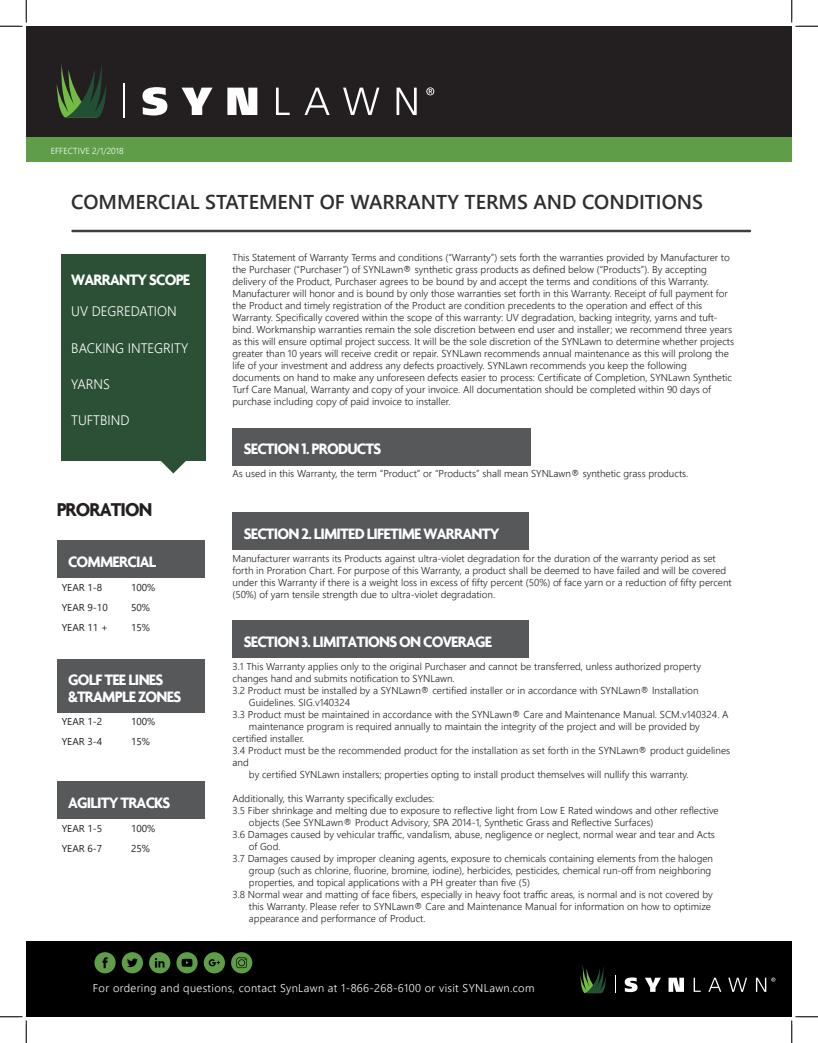
<style>
.page{position:relative;width:818px;height:1043px;background:#fff}
.page>*{position:absolute;margin:0;border:0;box-sizing:border-box;transform-origin:0 0}
.t1{font:20px "Webly Sleek UI Semibold";color:#2e2f2d}
.t2{font:700 20px "Agenda";letter-spacing:-.05em;color:#231f20;scale:.96 1}
.t3{font:700 16.25px/16.2px "Agenda";letter-spacing:-.05em;color:#fff;scale:.96 1}
.t4{font:13.75px "Webly Sleek UI Semilight";color:#fff;scale:.96 1}
.t5{font:11.25px "Webly Sleek UI Semilight";letter-spacing:.03em;color:#fff}
.t6{font:10px/12px "Webly Sleek UI Semilight";color:#231f20}
.Small_Type{font:10px "Segoe UI";color:#231f20}
.t7{font:8.75px "Webly Sleek UI Semilight";color:#fff}
</style>
<div class="page">
<div style="left:26px;top:26px;width:765px;height:111px;background:#231f20"></div>
<div style="left:26px;top:137px;width:765px;height:24px;background:#5f9d48"></div>
<hr style="left:72px;top:230px;width:677px;height:2px;background:#3e3e3f">
<div style="left:26px;top:941px;width:765px;height:75px;background:#000"></div>
<svg style="left:149px;top:952px;width:21px;height:21px"></svg>
<svg style="left:94px;top:952px;width:22px;height:21px"></svg>
<svg style="left:204px;top:952px;width:21px;height:21px"></svg>
<svg style="left:231px;top:952px;width:21px;height:21px"></svg>
<svg style="left:122px;top:952px;width:21px;height:21px"></svg>
<svg style="left:176px;top:952px;width:22px;height:21px"></svg>
<svg style="left:57px;top:63px;width:49px;height:54px"></svg>
<hr style="left:123px;top:83px;width:1px;height:34px;background:#fff">
<svg style="left:142px;top:87px;width:25px;height:28px"></svg>
<svg style="left:181px;top:88px;width:31px;height:27px"></svg>
<svg style="left:227px;top:88px;width:30px;height:27px"></svg>
<svg style="left:276px;top:88px;width:14px;height:27px"></svg>
<svg style="left:304px;top:88px;width:25px;height:27px"></svg>
<svg style="left:343px;top:88px;width:36px;height:27px"></svg>
<svg style="left:396px;top:88px;width:20px;height:27px"></svg>
<svg style="left:426px;top:87px;width:8px;height:8px"></svg>
<svg style="left:580px;top:965px;width:26px;height:28px"></svg>
<svg style="left:624px;top:977px;width:13px;height:15px"></svg>
<svg style="left:645px;top:977px;width:15px;height:14px"></svg>
<svg style="left:668px;top:977px;width:16px;height:14px"></svg>
<svg style="left:693px;top:977px;width:7px;height:14px"></svg>
<svg style="left:708px;top:977px;width:13px;height:14px"></svg>
<svg style="left:728px;top:977px;width:19px;height:14px"></svg>
<svg style="left:755px;top:977px;width:20px;height:14px"></svg>
<div style="left:61px;top:254px;width:145px;height:206px;background:#2b5035"></div>
<svg style="left:160px;top:460px;width:26px;height:13px"></svg>
<div style="left:57px;top:540px;width:147px;height:38px;background:#57585a"></div>
<div style="left:57px;top:659px;width:147px;height:54px;background:#57585a"></div>
<div style="left:57px;top:781px;width:147px;height:38px;background:#57585a"></div>
<div style="left:232px;top:428px;width:298px;height:37px;background:#57585a"></div>
<div style="left:232px;top:512px;width:296px;height:38px;background:#57585a"></div>
<div style="left:232px;top:620px;width:296px;height:38px;background:#57585a"></div>
<svg style="left:0;top:0;width:27px;height:27px"></svg>
<svg style="left:0;top:1016px;width:27px;height:26px"></svg>
<svg style="left:791px;top:0;width:27px;height:27px"></svg>
<svg style="left:790px;top:1015px;width:28px;height:27px"></svg>
<p class="t7" style="left:51px;top:144px;width:75px">EFFECTIVE 2/1/2018</p>
<p class="t1" style="left:71px;top:186px;width:633px">COMMERCIAL STATEMENT OF WARRANTY TERMS AND CONDITIONS</p>
<p class="t3" style="left:71px;top:271px;width:126px">WARRANTY SCOPE</p>
<p class="t4" style="left:71px;top:301px;width:111px">UV DEGREDATION</p>
<p class="t4" style="left:71px;top:337px;width:123px">BACKING INTEGRITY</p>
<p class="t4" style="left:71px;top:374px;width:42px">YARNS</p>
<p class="t4" style="left:71px;top:410px;width:62px">TUFTBIND</p>
<p class="t2" style="left:57px;top:497px;width:101px">PRORATION</p>
<p class="t3" style="left:68px;top:553px;width:93px">COMMERCIAL</p>
<p class="Small_Type" style="left:62px;top:577px;width:42px">YEAR 1-8</p>
<p class="Small_Type" style="left:131px;top:577px;width:26px">100%</p>
<p class="Small_Type" style="left:62px;top:597px;width:47px">YEAR 9-10</p>
<p class="Small_Type" style="left:131px;top:597px;width:20px">50%</p>
<p class="Small_Type" style="left:62px;top:617px;width:48px">YEAR 11 +</p>
<p class="Small_Type" style="left:131px;top:617px;width:20px">15%</p>
<p class="t3" style="left:68px;top:671px;width:119px">GOLF TEE LINES &amp;TRAMPLE ZONES</p>
<p class="Small_Type" style="left:62px;top:712px;width:42px">YEAR 1-2</p>
<p class="Small_Type" style="left:131px;top:712px;width:26px">100%</p>
<p class="Small_Type" style="left:62px;top:732px;width:42px">YEAR 3-4</p>
<p class="Small_Type" style="left:131px;top:732px;width:20px">15%</p>
<p class="t3" style="left:68px;top:794px;width:108px">AGILITY TRACKS</p>
<p class="Small_Type" style="left:62px;top:818px;width:42px">YEAR 1-5</p>
<p class="Small_Type" style="left:131px;top:818px;width:26px">100%</p>
<p class="Small_Type" style="left:62px;top:838px;width:42px">YEAR 6-7</p>
<p class="Small_Type" style="left:131px;top:838px;width:20px">25%</p>
<p class="t6" style="left:232px;top:251px;width:503px">This Statement of Warranty Terms and conditions (“Warranty”) sets forth the warranties provided by Manufacturer to the Purchaser (“Purchaser”) of SYNLawn® synthetic grass products as defined below (“Products”). By accepting delivery of the Product, Purchaser agrees to be bound by and accept the terms and conditions of this Warranty.<br>Manufacturer will honor and is bound by only those warranties set forth in this Warranty. Receipt of full payment for the Product and timely registration of the Product are condition precedents to the operation and effect of this Warranty. Specifically covered within the scope of this warranty: UV degradation, backing integrity, yarns and tuft&shy;bind. Workmanship warranties remain the sole discretion between end user and installer; we recommend three years as this will ensure optimal project success. It will be the sole discretion of the SYNLawn to determine whether projects greater than 10 years will receive credit or repair. SYNLawn recommends annual maintenance as this will prolong the life of your investment and address any defects proactively. SYNLawn recommends you keep the following documents on hand to make any unforeseen defects easier to process: Certificate of Completion, SYNLawn Synthetic Turf Care Manual, Warranty and copy of your invoice. All documentation should be completed within 90 days of purchase including copy of paid invoice to installer.</p>
<p class="t3" style="left:244px;top:440px;width:145px">SECTION 1. PRODUCTS</p>
<p class="t6" style="left:232px;top:467px;width:457px">As used in this Warranty, the term “Product” or “Products” shall mean SYNLawn® synthetic grass products.</p>
<p class="t3" style="left:244px;top:525px;width:268px">SECTION 2. LIMITED LIFETIME WARRANTY</p>
<p class="t6" style="left:232px;top:551px;width:501px">Manufacturer warrants its Products against ultra-violet degradation for the duration of the warranty period as set forth in Proration Chart. For purpose of this Warranty, a product shall be deemed to have failed and will be covered under this Warranty if there is a weight loss in excess of fifty percent (50%) of face yarn or a reduction of fifty percent (50%) of yarn tensile strength due to ultra-violet degradation.</p>
<p class="t3" style="left:244px;top:633px;width:260px">SECTION 3. LIMITATIONS ON COVERAGE</p>
<p class="t6" style="left:232px;top:659px;width:470px">3.1 This Warranty applies only to the original Purchaser and cannot be transferred, unless authorized property changes hand and submits notification to SYNLawn.</p>
<p class="t6" style="left:232px;top:683px;width:467px">3.2 Product must be installed by a SYNLawn® certified installer or in accordance with SYNLawn® Installation</p>
<p class="t6" style="left:249px;top:695px;width:103px">Guidelines. SIG.v140324</p>
<p class="t6" style="left:232px;top:707px;width:497px">3.3 Product must be maintained in accordance with the SYNLawn® Care and Maintenance Manual. SCM.v140324. A</p>
<p class="t6" style="left:232px;top:719px;width:469px;text-indent:16px">maintenance program is required annually to maintain the integrity of the project and will be provided by certified installer.</p>
<p class="t6" style="left:232px;top:743px;width:499px">3.4 Product must be the recommended product for the installation as set forth in the SYNLawn® product guidelines and</p>
<p class="t6" style="left:249px;top:767px;width:441px">by certified SYNLawn installers; properties opting to install product themselves will nullify this warranty.</p>
<p class="t6" style="left:232px;top:791px;width:203px">Additionally, this Warranty specifically excludes:</p>
<p class="t6" style="left:232px;top:803px;width:487px">3.5 Fiber shrinkage and melting due to exposure to reflective light from Low E Rated windows and other reflective</p>
<p class="t6" style="left:249px;top:815px;width:406px">objects (See SYNLawn® Product Advisory, SPA 2014-1, Synthetic Grass and Reflective Surfaces)</p>
<p class="t6" style="left:232px;top:827px;width:484px">3.6 Damages caused by vehicular traffic, vandalism, abuse, negligence or neglect, normal wear and tear and Acts</p>
<p class="t6" style="left:249px;top:839px;width:33px">of God.</p>
<p class="t6" style="left:232px;top:851px;width:482px">3.7 Damages caused by improper cleaning agents, exposure to chemicals containing elements from the halogen</p>
<p class="t6" style="left:249px;top:863px;width:464px">group (such as chlorine, fluorine, bromine, iodine), herbicides, pesticides, chemical run-off from neighboring</p>
<p class="t6" style="left:249px;top:875px;width:282px">properties, and topical applications with a PH greater than five (5)</p>
<p class="t6" style="left:232px;top:887px;width:481px">3.8 Normal wear and matting of face fibers, especially in heavy foot traffic areas, is normal and is not covered by</p>
<p class="t6" style="left:249px;top:899px;width:463px">this Warranty. Please refer to SYNLawn® Care and Maintenance Manual for information on how to optimize</p>
<p class="t6" style="left:249px;top:911px;width:178px">appearance and performance of Product.</p>
<p class="t5" style="left:93px;top:979px;width:443px">For ordering and questions, contact SynLawn at 1-866-268-6100 or visit SYNLawn.com</p>
</div>
